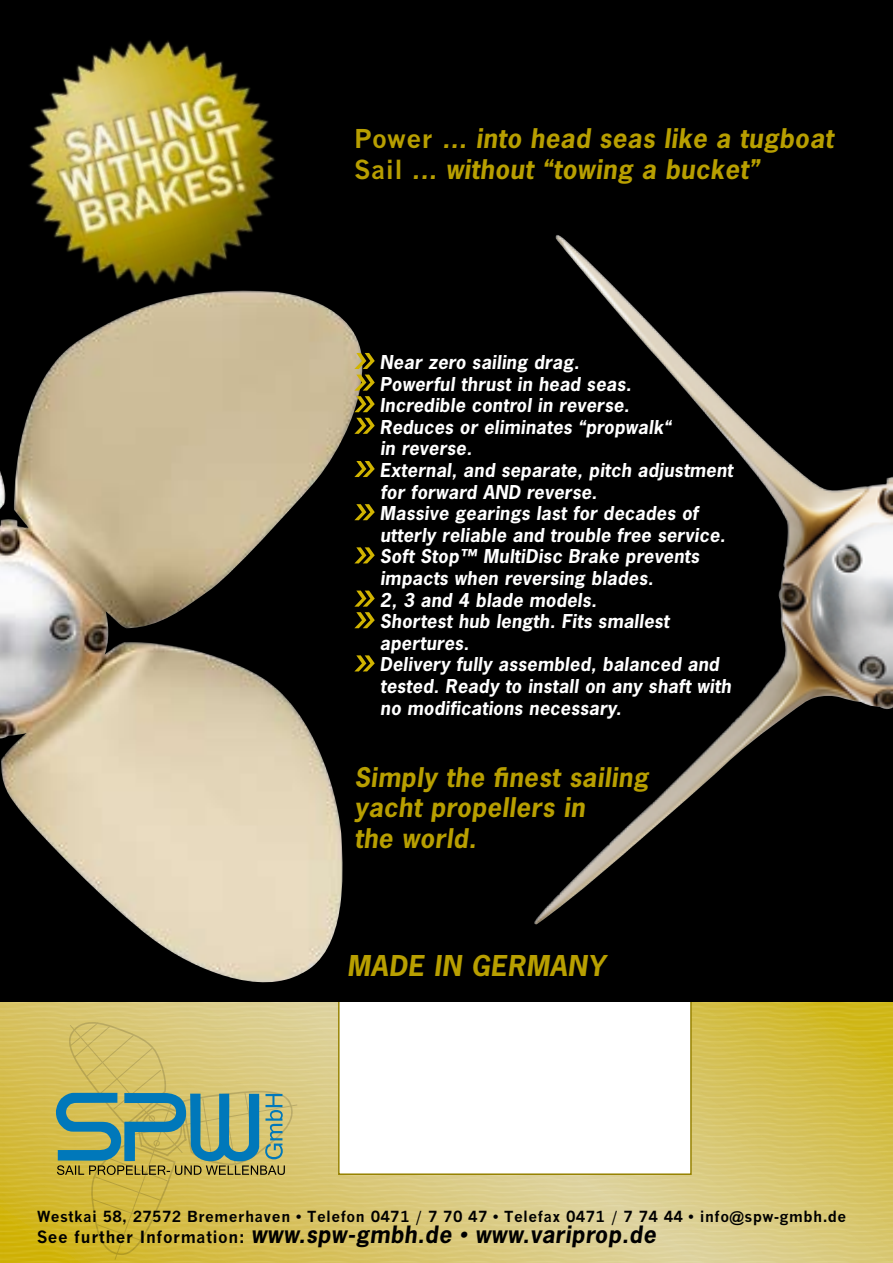
<style>
.page{position:relative;width:893px;height:1263px;background:#fff}
.page>*{position:absolute;margin:0;border:0;box-sizing:border-box;transform-origin:0 0}
.t1{font:italic 700 27px "News Gothic";letter-spacing:.025em;color:#b89f00}
.t2{font:italic 700 25.5px/30.6px "News Gothic";letter-spacing:.02em;color:#b89f00}
.t3{font:italic 700 22.5px "News Gothic";letter-spacing:.025em;color:#000}
.t4{font:italic 700 18px/21.6px "News Gothic";letter-spacing:.015em;color:#fff}
.t5{font:700 15px "M News Gothic";letter-spacing:.025em;color:#000}
.s1{font-family:"M News Gothic";font-style:normal}
.s2{font-family:"M News Gothic";font-style:normal;font-size:16.5px}
.s3{font-size:16.5px}
</style>
<div class="page">
<img style="left:0;top:1002px;width:893px;height:261px">
<div style="left:0;top:0;width:893px;height:1002px;background:#000"></div>
<img style="left:29px;top:40px;width:246px;height:217px">
<svg style="left:56px;top:1011px;width:247px;height:249px;background:#bdb768"></svg>
<img style="left:534px;top:235px;width:359px;height:690px">
<img style="left:0;top:257px;width:364px;height:726px">
<svg style="left:354px;top:353px;width:21px;height:16px"></svg>
<svg style="left:354px;top:375px;width:21px;height:37px"></svg>
<svg style="left:354px;top:418px;width:21px;height:16px"></svg>
<svg style="left:354px;top:461px;width:21px;height:16px"></svg>
<svg style="left:354px;top:504px;width:21px;height:16px"></svg>
<svg style="left:354px;top:547px;width:21px;height:16px"></svg>
<svg style="left:354px;top:591px;width:21px;height:37px"></svg>
<svg style="left:354px;top:655px;width:21px;height:16px"></svg>
<svg style="left:338px;top:1002px;width:354px;height:173px"></svg>
<h2 class="t2" style="left:354px;top:123px;width:480px"><span class="s1">Power</span> ... into head seas like a tugboat<br><span class="s1">Sail</span> ... without “towing a bucket”</h2>
<p class="t4" style="left:380px;top:351px;width:355px">Near zero sailing drag.<br>Powerful thrust in head seas.<br>Incredible control in reverse.<br>Reduces or eliminates “propwalk“<br>in reverse.<br>External, and separate, pitch adjustment for forward AND reverse.<br>Massive gearings last for decades of utterly reliable and trouble free service.<br>Soft Stop™ MultiDisc Brake prevents impacts when reversing blades.<br>2, 3 and 4 blade models.<br>Shortest hub length. Fits smallest apertures.<br>Delivery fully assembled, balanced and tested. Ready to install on any shaft with no modifications necessary.</p>
<h2 class="t2" style="left:354px;top:761px;width:297px">Simply the finest sailing yacht propellers in<br>the world.</h2>
<h1 class="t1" style="left:347px;top:948px;width:260px">MADE IN GERMANY</h1>
<p class="t5" style="left:37px;top:1207px;width:811px">Westkai 58, 27572 Bremerhaven • Telefon 0471 / 7 70 47 • Telefax 0471 / 7 74 44 • info@spw-gmbh.de</p>
<p class="t3" style="left:37px;top:1219px;width:620px"><span class="s2">See further Information:</span> www.spw-gmbh.de <span class="s3">•</span> www.variprop.de</p>
</div>
